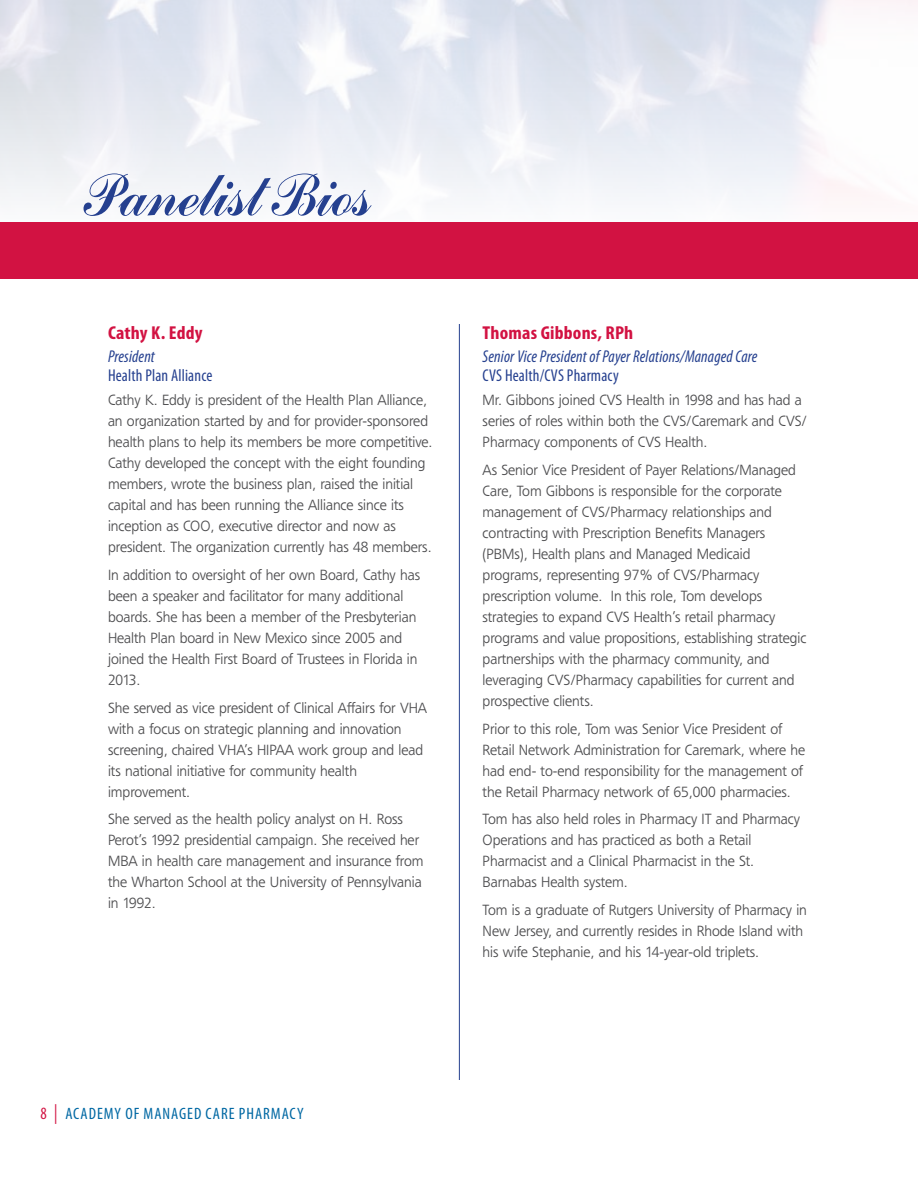
<style>
.page{position:relative;width:918px;height:1188px;background:#fff}
.page>*{position:absolute;margin:0;border:0;box-sizing:border-box;transform-origin:0 0}
.t1{font:60px "IRIS";color:#25408f}
.t2{font:700 condensed 18.75px "Myriad Pro";letter-spacing:.01em;color:#d21242;scale:1.06 1}
.t3{font:italic condensed 17.1px "Myriad Pro";letter-spacing:.01em;color:#25408f;scale:.96 1}
.t4{font:condensed 17.1px "Myriad Pro";letter-spacing:.01em;color:#25408f;scale:.96 1}
.t5{font:condensed 16.5px "Myriad Pro";letter-spacing:.06em;color:#0068a3}
.t6{font:300 14.55px/21px "Freeborn SB";color:#4d4d4f;scale:.96 1}
.s1{font-size:17.4px;color:#d21242}
.s2{font-size:19.8px;color:#d21242}
</style>
<div class="page">
<img style="left:0;top:0;width:918px;height:223px">
<div style="left:0;top:223px;width:918px;height:56px;background:#d21242"></div>
<hr style="left:459px;top:324px;width:1px;height:756px;background:#25408f">
<h1 class="t1" style="left:81px;top:164px;width:288px">Panelist Bios</h1>
<p class="t2" style="left:108px;top:321px;width:91px">Cathy K. Eddy</p>
<p class="t3" style="left:108px;top:346px;width:50px">President</p>
<p class="t4" style="left:108px;top:365px;width:110px">Health Plan Alliance</p>
<p class="t6" style="left:108px;top:390px;width:340px">Cathy K. Eddy is president of the Health Plan Alliance, an organization started by and for provider-sponsored health plans to help its members be more competitive.<br>Cathy developed the concept with the eight founding members, wrote the business plan, raised the initial capital and has been running the Alliance since its inception as COO, executive director and now as president. The organization currently has 48 members.</p>
<p class="t6" style="left:108px;top:564px;width:327px">In addition to oversight of her own Board, Cathy has been a speaker and facilitator for many additional boards. She has been a member of the Presbyterian Health Plan board in New Mexico since 2005 and joined the Health First Board of Trustees in Florida in 2013.</p>
<p class="t6" style="left:108px;top:697px;width:334px">She served as vice president of Clinical Affairs for VHA with a focus on strategic planning and innovation screening, chaired VHA’s HIPAA work group and lead its national initiative for community health improvement.</p>
<p class="t6" style="left:108px;top:809px;width:330px">She served as the health policy analyst on H. Ross Perot’s 1992 presidential campaign. She received her MBA in health care management and insurance from the Wharton School at the University of Pennsylvania in 1992.</p>
<p class="t2" style="left:483px;top:321px;width:144px">Thomas Gibbons, RPh</p>
<p class="t3" style="left:483px;top:346px;width:288px">Senior Vice President of Payer Relations/Managed Care</p>
<p class="t4" style="left:483px;top:365px;width:143px">CVS Health/CVS Pharmacy</p>
<p class="t6" style="left:483px;top:390px;width:339px">Mr. Gibbons joined CVS Health in 1998 and has had a series of roles within both the CVS/Caremark and CVS/<br>Pharmacy components of CVS Health.</p>
<p class="t6" style="left:483px;top:459px;width:339px">As Senior Vice President of Payer Relations/Managed Care, Tom Gibbons is responsible for the corporate management of CVS/Pharmacy relationships and contracting with Prescription Benefits Managers (PBMs), Health plans and Managed Medicaid programs, representing 97% of CVS/Pharmacy prescription volume. In this role, Tom develops strategies to expand CVS Health’s retail pharmacy programs and value propositions, establishing strategic partnerships with the pharmacy community, and leveraging CVS/Pharmacy capabilities for current and prospective clients.</p>
<p class="t6" style="left:483px;top:718px;width:337px">Prior to this role, Tom was Senior Vice President of Retail Network Administration for Caremark, where he had end- to-end responsibility for the management of the Retail Pharmacy network of 65,000 pharmacies.</p>
<p class="t6" style="left:483px;top:809px;width:332px">Tom has also held roles in Pharmacy IT and Pharmacy Operations and has practiced as both a Retail Pharmacist and a Clinical Pharmacist in the St.<br>Barnabas Health system.</p>
<p class="t6" style="left:483px;top:900px;width:339px">Tom is a graduate of Rutgers University of Pharmacy in<br>New Jersey, and currently resides in Rhode Island with his wife Stephanie, and his 14-year-old triplets.</p>
<p class="t5" style="left:40px;top:1104px;width:265px"><span class="s1">8</span> <span class="s2">|</span> ACADEMY OF MANAGED CARE PHARMACY</p>
</div>
